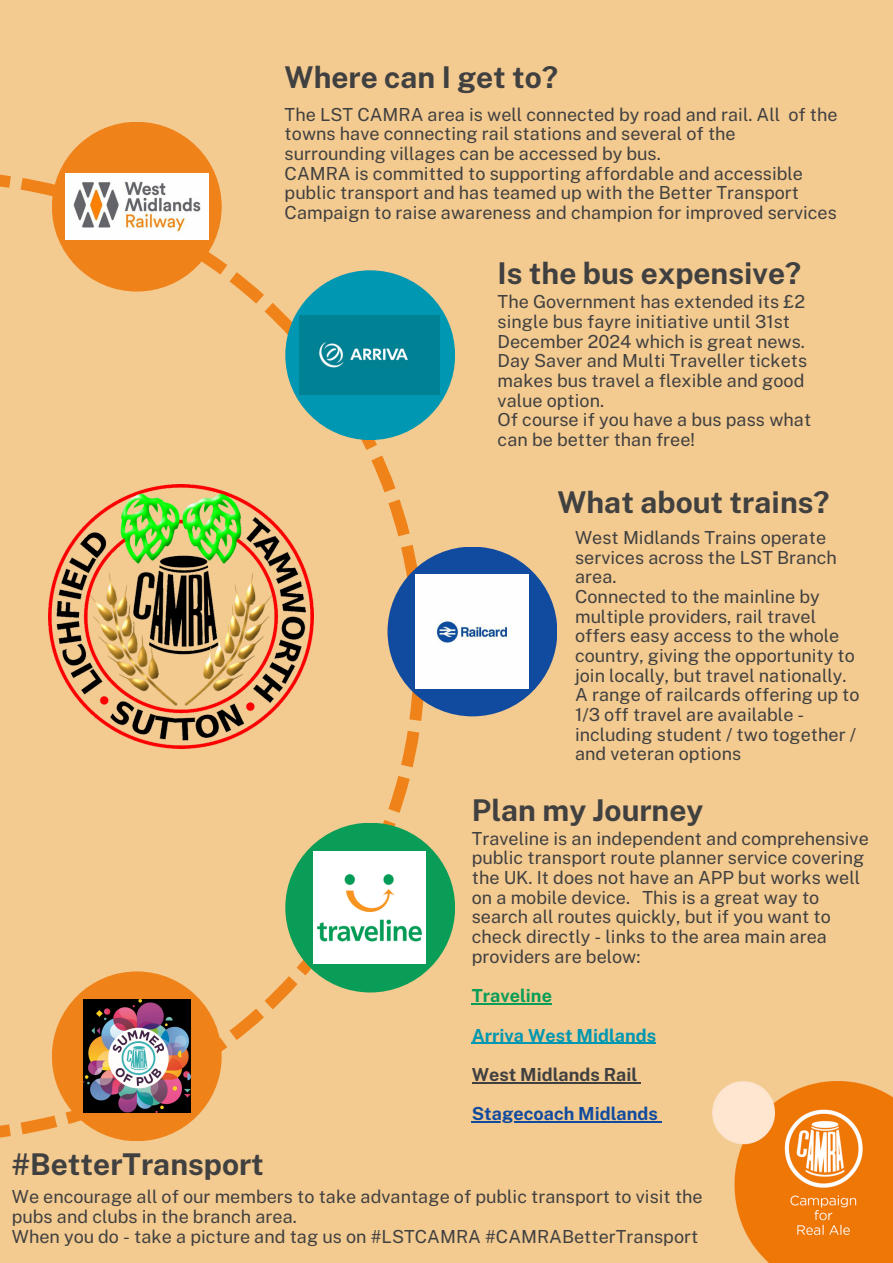
<style>
.page{position:relative;width:893px;height:1263px;background:#f3ca90}
.page>*{position:absolute;margin:0;border:0;box-sizing:border-box;transform-origin:0 0}
.t1{font:700 30px "Public Sans";color:#404040}
.t2{font:18px/19.6px "Public Sans";color:#404040}
.t3{font:700 18px "Public Sans";color:#0097b2}
.t4{font:700 18px "Public Sans";color:#114b9f}
.t5{font:700 18px "Public Sans";color:#404040}
.t6{font:700 18px "Public Sans";color:#099d58}
</style>
<div class="page">
<svg style="left:0;top:171px;width:425px;height:970px"></svg>
<div style="left:52px;top:122px;width:170px;height:170px;background:#ef831a;border-radius:50%"></div>
<div style="left:285px;top:270px;width:170px;height:170px;background:#0097b2;border-radius:50%"></div>
<div style="left:387px;top:547px;width:170px;height:169px;background:#114b9f;border-radius:50%"></div>
<div style="left:285px;top:823px;width:170px;height:169px;background:#099d58;border-radius:50%"></div>
<div style="left:52px;top:971px;width:170px;height:170px;background:#ef831a;border-radius:50%"></div>
<img style="left:314px;top:852px;width:111px;height:112px">
<img style="left:65px;top:174px;width:143px;height:65px">
<div style="left:415px;top:575px;width:113px;height:113px;background:#fefefe"></div>
<img style="left:299px;top:316px;width:140px;height:79px">
<img style="left:83px;top:1000px;width:108px;height:113px">
<img style="left:712px;top:1082px;width:181px;height:181px">
<img style="left:49px;top:484px;width:265px;height:265px">
<hr style="left:472px;top:1003px;width:80px;height:2px;background:#099d58">
<hr style="left:472px;top:1042px;width:184px;height:2px;background:#0097b2">
<hr style="left:472px;top:1082px;width:165px;height:2px;background:#404040">
<hr style="left:472px;top:1121px;width:186px;height:2px;background:#114b9f">
<p class="t1" style="left:285px;top:59px;width:275px">Where can I get to?</p>
<p class="t2" style="left:285px;top:104px;width:554px">The LST CAMRA area is well connected by road and rail. All of the towns have connecting rail stations and several of the surrounding villages can be accessed by bus.</p>
<p class="t2" style="left:285px;top:163px;width:554px">CAMRA is committed to supporting affordable and accessible public transport and has teamed up with the Better Transport<br>Campaign to raise awareness and champion for improved services</p>
<h1 class="t1" style="left:497px;top:256px;width:305px">Is the bus expensive?</h1>
<p class="t2" style="left:497px;top:292px;width:311px">The Government has extended its £2 single bus fayre initiative until 31st<br>December 2024 which is great news.<br>Day Saver and Multi Traveller tickets makes bus travel a flexible and good value option.</p>
<p class="t2" style="left:497px;top:410px;width:315px">Of course if you have a bus pass what can be better than free!</p>
<p class="t1" style="left:557px;top:484px;width:274px">What about trains?</p>
<p class="t2" style="left:575px;top:527px;width:263px">West Midlands Trains operate services across the LST Branch area.</p>
<h1 class="t2" style="left:575px;top:587px;width:281px">Connected to the mainline by multiple providers, rail travel offers easy access to the whole country, giving the opportunity to join locally, but travel nationally.</h1>
<p class="t2" style="left:575px;top:685px;width:286px">A range of railcards offering up to<br>1/3 off travel are available - including student / two together / and veteran options</p>
<p class="t1" style="left:472px;top:792px;width:233px">Plan my Journey</p>
<h2 class="t2" style="left:472px;top:828px;width:398px">Traveline is an independent and comprehensive public transport route planner service covering the UK. It does not have an APP but works well on a mobile device. This is a great way to search all routes quickly, but if you want to check directly - links to the area main area providers are below:</h2>
<h2 class="t6" style="left:472px;top:985px;width:82px">Traveline</h2>
<h2 class="t3" style="left:472px;top:1024px;width:186px">Arriva West Midlands</h2>
<h2 class="t5" style="left:472px;top:1064px;width:167px">West Midlands Rail</h2>
<p class="t4" style="left:472px;top:1103px;width:188px">Stagecoach Midlands</p>
<h1 class="t1" style="left:12px;top:1146px;width:254px">#BetterTransport</h1>
<p class="t2" style="left:12px;top:1187px;width:692px">We encourage all of our members to take advantage of public transport to visit the pubs and clubs in the branch area.</p>
<p class="t2" style="left:12px;top:1226px;width:688px">When you do - take a picture and tag us on #LSTCAMRA #CAMRABetterTransport</p>
</div>
